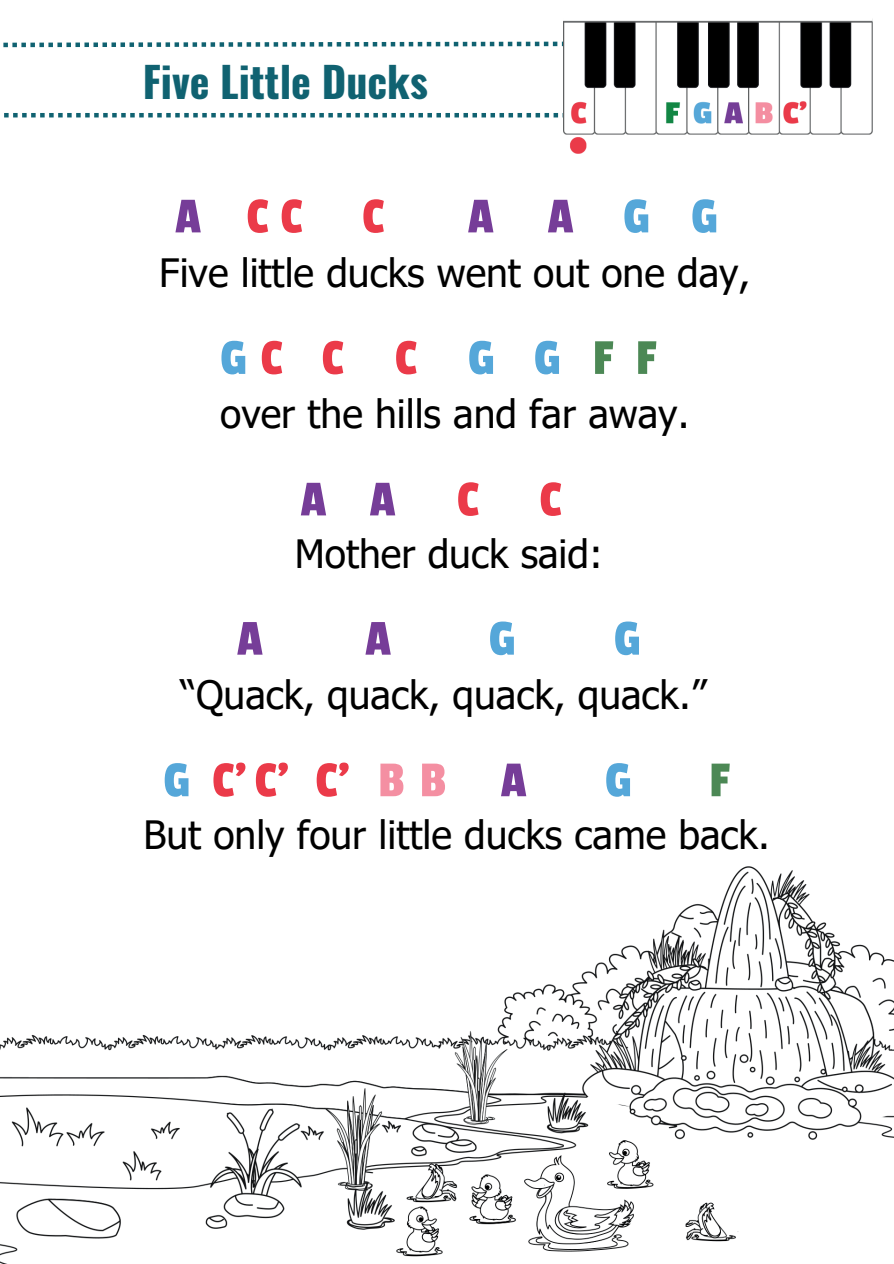
<style>
.page{position:relative;width:894px;height:1264px;background:#fff}
.page>*{position:absolute;margin:0;border:0;box-sizing:border-box;transform-origin:0 0}
.t1{font:52.5px "Passion One";color:#eb3a49}
.t2{font:52.5px "Passion One";letter-spacing:.605em;color:#55a7d9}
.t3{font:52.5px "Passion One";letter-spacing:.98em;color:#763d98}
.t4{font:52.5px "Passion One";color:#4c8855}
.t5{font:700 42px "Oswald";color:#106271}
.t6{font:39px "Tahoma";color:#000}
.s1{color:#763d98}
.s2{color:#55a7d9}
.s3{color:#eb3a49}
.s4{color:#4c8855}
.s5{color:#f48fa2}
</style>
<div class="page">
<svg style="left:4px;top:113px;width:559px;height:4px"></svg>
<svg style="left:3px;top:42px;width:560px;height:5px"></svg>
<img style="left:563px;top:20px;width:309px;height:133px">
<img style="left:0;top:866px;width:893px;height:397px">
<p class="t5" style="left:143px;top:60px;width:286px">Five Little Ducks</p>
<h1 class="t1" style="left:175px;top:188px;width:210px"><span class="s1">A</span>CC C</h1>
<h1 class="t3" style="left:467px;top:188px;width:252px">AA<span class="s2">GG</span></h1>
<p class="t6" style="left:159px;top:247px;width:592px">Five little ducks went out one day,</p>
<h1 class="t2" style="left:220px;top:330px;width:437px">G<span class="s3">CC C</span> GG<span class="s4">FF</span></h1>
<p class="t6" style="left:220px;top:387px;width:471px">over the hills and far away.</p>
<h1 class="t3" style="left:300px;top:471px;width:262px">AA<span class="s3">CC</span></h1>
<p class="t6" style="left:295px;top:528px;width:309px">Mother duck said:</p>
<h1 class="t3" style="left:237px;top:611px;width:28px">A</h1>
<h1 class="t3" style="left:365px;top:611px;width:28px">A</h1>
<h1 class="t2" style="left:488px;top:611px;width:29px">G</h1>
<h1 class="t2" style="left:613px;top:611px;width:29px">G</h1>
<p class="t6" style="left:180px;top:668px;width:527px">“Quack, quack, quack, quack.”</p>
<h1 class="t1" style="left:163px;top:752px;width:365px"><span class="s2">G</span> C’C’ C’ <span class="s5">BB</span> <span class="s1">A</span></h1>
<h1 class="t2" style="left:604px;top:752px;width:29px">G</h1>
<h1 class="t4" style="left:709px;top:752px;width:22px">F</h1>
<p class="t6" style="left:143px;top:808px;width:627px">But only four little ducks came back.</p>
</div>
